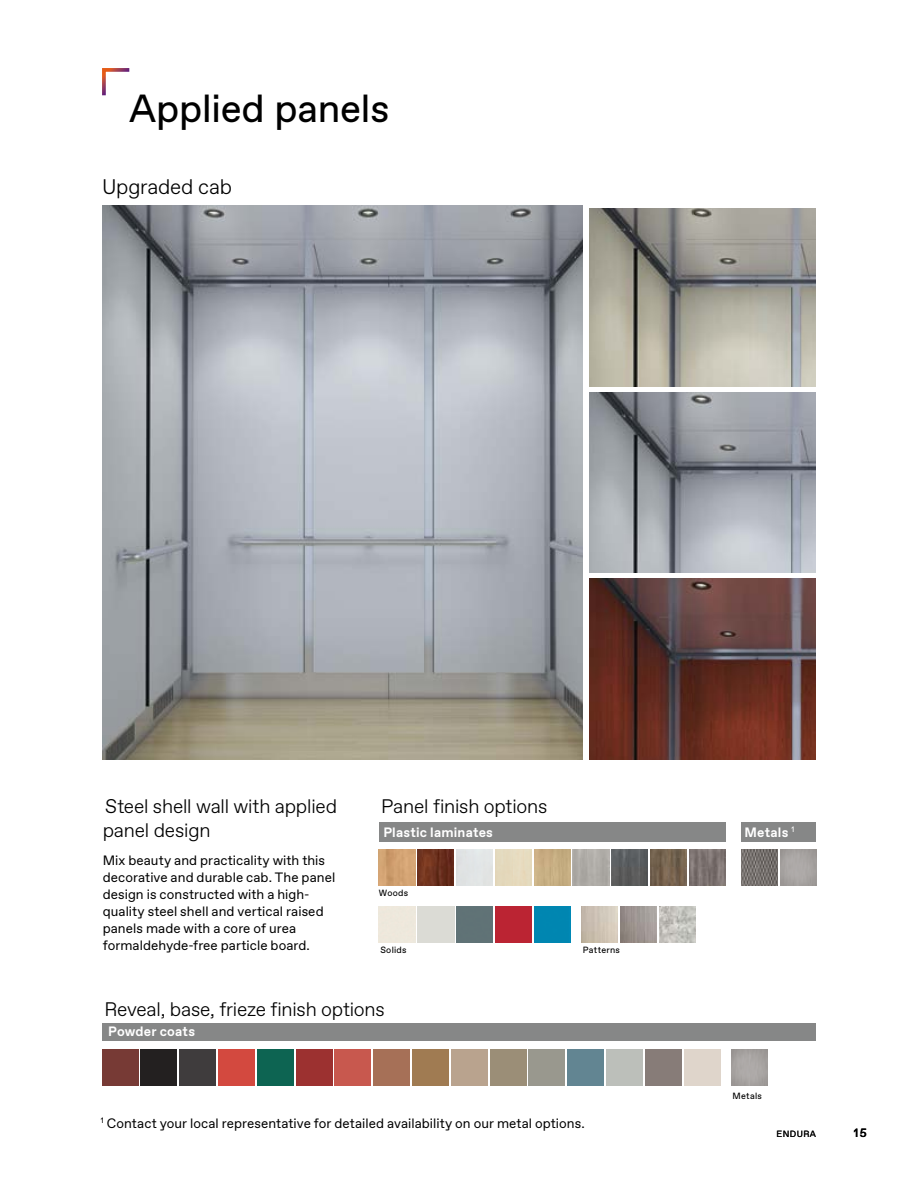
<style>
.page{position:relative;width:918px;height:1188px;background:#fff}
.page>*{position:absolute;margin:0;border:0;box-sizing:border-box;transform-origin:0 0}
.t1{font:39px "TKE Type";letter-spacing:-.005em;color:#000}
.t2{font:300 21px "TKE Type";letter-spacing:-.01em;color:#000}
.t3{font:300 19.5px/24px "TKE Type";letter-spacing:-.01em;color:#000}
.t4{font:13.5px/17px "TKE Type";letter-spacing:.005em;color:#000}
.t5{font:700 13.5px "TKE Type";letter-spacing:.015em;color:#fff}
.t6{font:500 12px "TKE Type";color:#000}
.t7{font:9px "TKE Type";letter-spacing:.03em;color:#000}
.t8{font:9px "TKE Type";letter-spacing:.05em;color:#000}
</style>
<div class="page">
<div style="left:180px;top:1050px;width:36px;height:36px;background:#3f3c3d"></div>
<div style="left:257px;top:1050px;width:36px;height:36px;background:#0d6452"></div>
<div style="left:218px;top:1050px;width:37px;height:36px;background:#d3493f"></div>
<div style="left:296px;top:1050px;width:36px;height:36px;background:#9c3130"></div>
<div style="left:335px;top:1050px;width:36px;height:36px;background:#c8584e"></div>
<div style="left:102px;top:1050px;width:36px;height:36px;background:#773a35"></div>
<div style="left:374px;top:1050px;width:36px;height:36px;background:#a67057"></div>
<div style="left:451px;top:1050px;width:36px;height:36px;background:#b9a38e"></div>
<div style="left:568px;top:1050px;width:36px;height:36px;background:#628592"></div>
<div style="left:490px;top:1050px;width:36px;height:36px;background:#9b8e77"></div>
<div style="left:607px;top:1050px;width:36px;height:36px;background:#bcbfba"></div>
<div style="left:645px;top:1050px;width:36px;height:36px;background:#877c78"></div>
<div style="left:529px;top:1050px;width:36px;height:36px;background:#99988e"></div>
<div style="left:412px;top:1050px;width:37px;height:36px;background:#a07b52"></div>
<div style="left:141px;top:1050px;width:36px;height:36px;background:#232020"></div>
<div style="left:684px;top:1050px;width:36px;height:36px;background:#dfd5cb"></div>
<div style="left:102px;top:1024px;width:714px;height:17px;background:#868787"></div>
<img style="left:589px;top:392px;width:227px;height:181px">
<img style="left:589px;top:579px;width:227px;height:180px">
<img style="left:589px;top:208px;width:227px;height:178px">
<div style="left:741px;top:822px;width:75px;height:19px;background:#868787"></div>
<img style="left:418px;top:850px;width:36px;height:36px">
<img style="left:379px;top:850px;width:36px;height:36px">
<img style="left:534px;top:850px;width:36px;height:36px">
<img style="left:573px;top:850px;width:36px;height:36px">
<img style="left:612px;top:850px;width:36px;height:36px">
<img style="left:651px;top:850px;width:36px;height:36px">
<img style="left:689px;top:850px;width:36px;height:36px">
<img style="left:621px;top:906px;width:36px;height:36px">
<img style="left:659px;top:906px;width:36px;height:36px">
<img style="left:495px;top:906px;width:37px;height:36px">
<img style="left:457px;top:906px;width:36px;height:36px">
<img style="left:534px;top:906px;width:36px;height:36px">
<div style="left:379px;top:822px;width:346px;height:19px;background:#868787"></div>
<img style="left:741px;top:849px;width:36px;height:37px">
<svg style="left:102px;top:68px;width:28px;height:28px"></svg>
<img style="left:102px;top:206px;width:481px;height:553px">
<h1 class="t1" style="left:129px;top:86px;width:262px">Applied panels</h1>
<h2 class="t2" style="left:102px;top:175px;width:131px">Upgraded cab</h2>
<h3 class="t3" style="left:103px;top:795px;width:236px">Steel shell wall with applied panel design</h3>
<p class="t4" style="left:103px;top:852px;width:234px">Mix beauty and practicality with this decorative and durable cab. The panel design is constructed with a high&shy;quality steel shell and vertical raised panels made with a core of urea formaldehyde-free particle board.</p>
<h3 class="t3" style="left:381px;top:795px;width:168px">Panel finish options</h3>
<p class="t5" style="left:383px;top:824px;width:111px">Plastic laminates</p>
<p class="t7" style="left:379px;top:887px;width:31px">Woods</p>
<p class="t7" style="left:380px;top:945px;width:28px">Solids</p>
<p class="t7" style="left:583px;top:945px;width:39px">Patterns</p>
<h3 class="t3" style="left:104px;top:998px;width:282px">Reveal, base, frieze finish options</h3>
<p class="t5" style="left:108px;top:1023px;width:88px">Powder coats</p>
<p class="t4" style="left:101px;top:1115px;width:486px"><sup>1</sup> Contact your local representative for detailed availability on our metal options.</p>
<p class="t5" style="left:744px;top:824px;width:52px">Metals <sup>1</sup></p>
<p class="t7" style="left:733px;top:1091px;width:31px">Metals</p>
<p class="t8" style="left:776px;top:1129px;width:41px">ENDURA</p>
<p class="t6" style="left:854px;top:1126px;width:15px">15</p>
</div>
